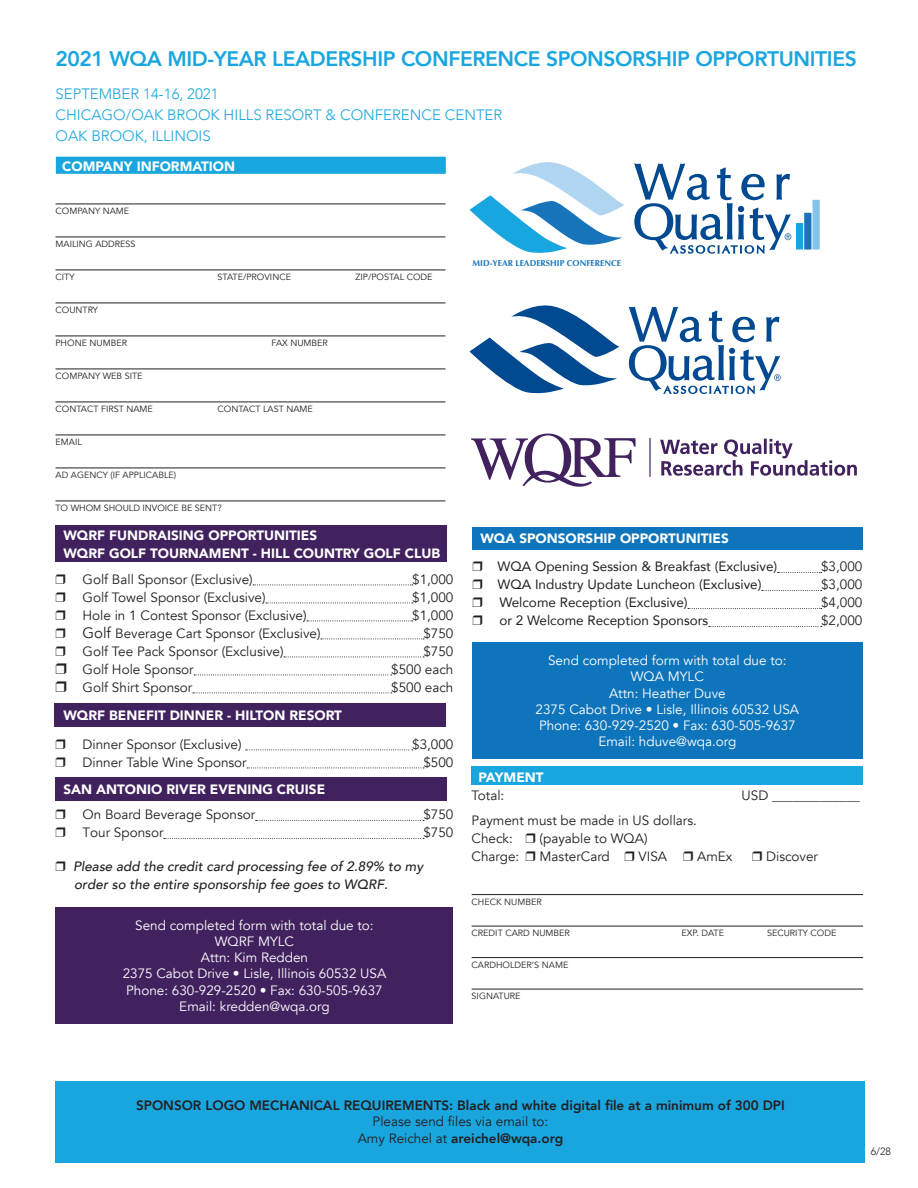
<style>
.page{position:relative;width:918px;height:1188px;background:#fff}
.page>*{position:absolute;margin:0;border:0;box-sizing:border-box;transform-origin:0 0}
.t1{font:800 21px "Avenir";letter-spacing:-.02em;color:#19a6df}
.t2{font:300 15px/21px "Avenir";color:#19a6df}
.t3{font:13.5px/18px "Avenir";color:#231f20}
.t4{font:13.5px/16.2px "Avenir";color:#fff;text-align:center}
.t5{font:900 13.5px/18px "Avenir";color:#fff}
.t6{font:13.5px "Avenir";color:#231f20}
.t7{font:italic 500 13.5px/18px "Avenir";color:#231f20}
.t8{font:800 13.5px "Avenir";color:#231f20}
.t9{font:300 10.5px "Avenir";color:#231f20}
.t10{font:9px "Avenir";color:#231f20}
.t11{font:700 8.55px "Optima";color:#1774bb}
.s1{font-size:15px}
.s2{font-weight:800}
</style>
<div class="page">
<div style="left:56px;top:777px;width:391px;height:24px;background:#41225e"></div>
<div style="left:54px;top:703px;width:392px;height:24px;background:#41225e"></div>
<div style="left:472px;top:767px;width:391px;height:18px;background:#19a6df"></div>
<hr style="left:472px;top:894px;width:391px;height:1px;background:#231f20">
<hr style="left:472px;top:926px;width:391px;height:1px;background:#231f20">
<hr style="left:472px;top:957px;width:391px;height:1px;background:#231f20">
<hr style="left:472px;top:989px;width:391px;height:1px;background:#231f20">
<div style="left:56px;top:526px;width:391px;height:36px;background:#41225e"></div>
<div style="left:54px;top:155px;width:393px;height:20px;background:#19a6df;border:2px solid #fff"></div>
<hr style="left:56px;top:204px;width:390px;height:1px;background:#231f20">
<hr style="left:56px;top:237px;width:390px;height:1px;background:#231f20">
<hr style="left:56px;top:270px;width:390px;height:1px;background:#231f20">
<hr style="left:56px;top:303px;width:390px;height:1px;background:#231f20">
<hr style="left:56px;top:336px;width:390px;height:1px;background:#231f20">
<hr style="left:56px;top:369px;width:390px;height:1px;background:#231f20">
<hr style="left:56px;top:402px;width:390px;height:1px;background:#231f20">
<hr style="left:56px;top:435px;width:390px;height:1px;background:#231f20">
<hr style="left:56px;top:468px;width:390px;height:1px;background:#231f20">
<hr style="left:56px;top:501px;width:390px;height:1px;background:#231f20">
<div style="left:472px;top:527px;width:390px;height:23px;background:#0e75bc"></div>
<div style="left:472px;top:643px;width:390px;height:116px;background:#0e75bc"></div>
<div style="left:56px;top:1081px;width:810px;height:82px;background:#19a6df"></div>
<svg style="left:253px;top:585px;width:160px;height:1px"></svg>
<svg style="left:266px;top:603px;width:147px;height:1px"></svg>
<svg style="left:307px;top:621px;width:106px;height:1px"></svg>
<svg style="left:321px;top:639px;width:103px;height:1px"></svg>
<svg style="left:284px;top:657px;width:140px;height:1px"></svg>
<svg style="left:194px;top:675px;width:198px;height:1px"></svg>
<svg style="left:193px;top:693px;width:199px;height:1px"></svg>
<svg style="left:246px;top:750px;width:167px;height:1px"></svg>
<svg style="left:247px;top:768px;width:177px;height:1px"></svg>
<svg style="left:256px;top:820px;width:168px;height:1px"></svg>
<svg style="left:164px;top:838px;width:260px;height:1px"></svg>
<svg style="left:778px;top:572px;width:44px;height:1px"></svg>
<svg style="left:762px;top:590px;width:60px;height:1px"></svg>
<svg style="left:688px;top:608px;width:134px;height:1px"></svg>
<svg style="left:709px;top:626px;width:113px;height:1px"></svg>
<hr style="left:649px;top:438px;width:2px;height:39px;background:#41225f">
<svg style="left:660px;top:439px;width:197px;height:37px"></svg>
<svg style="left:471px;top:434px;width:165px;height:53px"></svg>
<svg style="left:470px;top:305px;width:149px;height:89px"></svg>
<svg style="left:629px;top:307px;width:152px;height:87px"></svg>
<svg style="left:470px;top:162px;width:154px;height:91px"></svg>
<svg style="left:634px;top:163px;width:157px;height:91px"></svg>
<div style="left:796px;top:223px;width:7px;height:26px;background:#17a6df"></div>
<div style="left:804px;top:213px;width:7px;height:36px;background:#1774bb"></div>
<div style="left:813px;top:200px;width:7px;height:49px;background:#85c3ea"></div>
<div style="left:56px;top:907px;width:397px;height:116px;background:#41225f"></div>
<h1 class="t1" style="left:56px;top:43px;width:803px">2021 WQA MID-YEAR LEADERSHIP CONFERENCE SPONSORSHIP OPPORTUNITIES</h1>
<p class="t2" style="left:56px;top:84px;width:448px">SEPTEMBER 14-16, 2021<br>CHICAGO/OAK BROOK HILLS RESORT &amp; CONFERENCE CENTER<br>OAK BROOK, ILLINOIS</p>
<p class="t5" style="left:62px;top:156px;width:174px">COMPANY INFORMATION</p>
<p class="t10" style="left:56px;top:206px;width:75px">COMPANY NAME</p>
<p class="t10" style="left:56px;top:239px;width:82px">MAILING ADDRESS</p>
<p class="t10" style="left:56px;top:272px;width:21px">CITY</p>
<p class="t10" style="left:218px;top:272px;width:75px">STATE/PROVINCE</p>
<p class="t10" style="left:356px;top:272px;width:79px">ZIP/POSTAL CODE</p>
<p class="t10" style="left:56px;top:305px;width:44px">COUNTRY</p>
<p class="t10" style="left:56px;top:338px;width:73px">PHONE NUMBER</p>
<p class="t10" style="left:272px;top:338px;width:58px">FAX NUMBER</p>
<p class="t10" style="left:56px;top:371px;width:89px">COMPANY WEB SITE</p>
<p class="t10" style="left:56px;top:404px;width:99px">CONTACT FIRST NAME</p>
<p class="t10" style="left:218px;top:404px;width:97px">CONTACT LAST NAME</p>
<p class="t10" style="left:56px;top:437px;width:28px">EMAIL</p>
<p class="t10" style="left:56px;top:470px;width:122px">AD AGENCY (IF APPLICABLE)</p>
<p class="t10" style="left:56px;top:503px;width:168px">TO WHOM SHOULD INVOICE BE SENT?</p>
<p class="t5" style="left:63px;top:526px;width:378px">WQRF FUNDRAISING OPPORTUNITIES<br>WQRF GOLF TOURNAMENT - HILL COUNTRY GOLF CLUB</p>
<p class="t3" style="left:82px;top:571px;width:172px">Golf Ball Sponsor (Exclusive)</p>
<p class="t3" style="left:412px;top:571px;width:43px">$1,000</p>
<p class="t3" style="left:82px;top:589px;width:185px">Golf Towel Sponsor (Exclusive)</p>
<p class="t3" style="left:412px;top:589px;width:43px">$1,000</p>
<p class="t3" style="left:82px;top:607px;width:226px">Hole in 1 Contest Sponsor (Exclusive)</p>
<p class="t3" style="left:412px;top:607px;width:43px">$1,000</p>
<p class="t3" style="left:82px;top:625px;width:240px"><span class="s1">Golf</span> Beverage Cart Sponsor (Exclusive)</p>
<p class="t3" style="left:423px;top:625px;width:32px">$750</p>
<p class="t3" style="left:82px;top:643px;width:203px">Golf Tee Pack Sponsor (Exclusive)</p>
<p class="t3" style="left:423px;top:643px;width:32px">$750</p>
<p class="t3" style="left:82px;top:661px;width:113px">Golf Hole Sponsor</p>
<p class="t3" style="left:391px;top:661px;width:64px">$500 each</p>
<p class="t3" style="left:82px;top:679px;width:111px">Golf Shirt Sponsor</p>
<p class="t3" style="left:391px;top:679px;width:64px">$500 each</p>
<p class="t5" style="left:63px;top:706px;width:280px">WQRF BENEFIT DINNER - HILTON RESORT</p>
<p class="t3" style="left:82px;top:736px;width:161px">Dinner Sponsor (Exclusive)</p>
<p class="t3" style="left:412px;top:736px;width:43px">$3,000</p>
<p class="t3" style="left:82px;top:754px;width:166px">Dinner Table Wine Sponsor</p>
<p class="t3" style="left:423px;top:754px;width:32px">$500</p>
<p class="t5" style="left:63px;top:780px;width:263px">SAN ANTONIO RIVER EVENING CRUISE</p>
<p class="t3" style="left:82px;top:806px;width:174px">On Board Beverage Sponsor</p>
<p class="t3" style="left:423px;top:806px;width:32px">$750</p>
<p class="t3" style="left:82px;top:824px;width:83px">Tour Sponsor</p>
<p class="t3" style="left:423px;top:824px;width:32px">$750</p>
<p class="t7" style="left:73px;top:858px;width:351px">Please add the credit card processing fee of 2.89% to my order so the entire sponsorship fee goes to WQRF.</p>
<p class="t4" style="left:123px;top:917px;width:265px">Send completed form with total due to:<br>WQRF MYLC<br>Attn: Kim Redden<br>2375 Cabot Drive • Lisle, Illinois 60532 USA<br>Phone: 630-929-2520 • Fax: 630-505-9637<br>Email: kredden@wqa.org</p>
<p class="t11" style="left:473px;top:258px;width:150px">MID-YEAR LEADERSHIP CONFERENCE</p>
<p class="t5" style="left:480px;top:529px;width:250px">WQA SPONSORSHIP OPPORTUNITIES</p>
<p class="t6" style="left:498px;top:556px;width:281px">WQA Opening Session &amp; Breakfast (Exclusive)</p>
<p class="t3" style="left:821px;top:558px;width:43px">$3,000</p>
<p class="t6" style="left:498px;top:574px;width:265px">WQA Industry Update Luncheon (Exclusive)</p>
<p class="t3" style="left:821px;top:576px;width:43px">$3,000</p>
<p class="t6" style="left:499px;top:592px;width:190px">Welcome Reception (Exclusive)</p>
<p class="t3" style="left:821px;top:594px;width:43px">$4,000</p>
<p class="t6" style="left:499px;top:610px;width:211px">or 2 Welcome Reception Sponsors</p>
<p class="t3" style="left:821px;top:612px;width:43px">$2,000</p>
<p class="t4" style="left:536px;top:653px;width:265px">Send completed form with total due to:<br>WQA MYLC<br>Attn: Heather Duve<br>2375 Cabot Drive • Lisle, Illinois 60532 USA<br>Phone: 630-929-2520 • Fax: 630-505-9637<br>Email: hduve@wqa.org</p>
<p class="t5" style="left:478px;top:768px;width:67px">PAYMENT</p>
<p class="t3" style="left:472px;top:786px;width:34px">Total:</p>
<p class="t3" style="left:742px;top:786px;width:120px">USD _____________</p>
<p class="t3" style="left:472px;top:812px;width:227px">Payment must be made in US dollars.<br>Check:</p>
<p class="t3" style="left:540px;top:830px;width:110px">(payable to WQA)</p>
<p class="t3" style="left:472px;top:848px;width:49px">Charge:</p>
<p class="t3" style="left:540px;top:848px;width:72px">MasterCard</p>
<p class="t3" style="left:639px;top:848px;width:30px">VISA</p>
<p class="t3" style="left:697px;top:848px;width:37px">AmEx</p>
<p class="t3" style="left:766px;top:848px;width:54px">Discover</p>
<p class="t10" style="left:472px;top:896px;width:72px">CHECK NUMBER</p>
<p class="t10" style="left:472px;top:928px;width:100px">CREDIT CARD NUMBER</p>
<p class="t10" style="left:682px;top:928px;width:44px">EXP. DATE</p>
<p class="t10" style="left:767px;top:928px;width:71px">SECURITY CODE</p>
<p class="t10" style="left:472px;top:959px;width:98px">CARDHOLDER’S NAME</p>
<p class="t10" style="left:472px;top:991px;width:50px">SIGNATURE</p>
<p class="t8" style="left:136px;top:1094px;width:650px">SPONSOR LOGO MECHANICAL REQUIREMENTS: Black and white digital file at a minimum of 300 DPI</p>
<p class="t3" style="left:358px;top:1113px;width:207px;line-height:16.5px;text-align:center">Please send files via email to:<br>Amy Reichel at <span class="s2">areichel@wqa.org</span></p>
<p class="t9" style="left:871px;top:1145px;width:22px">6/28</p>
</div>
